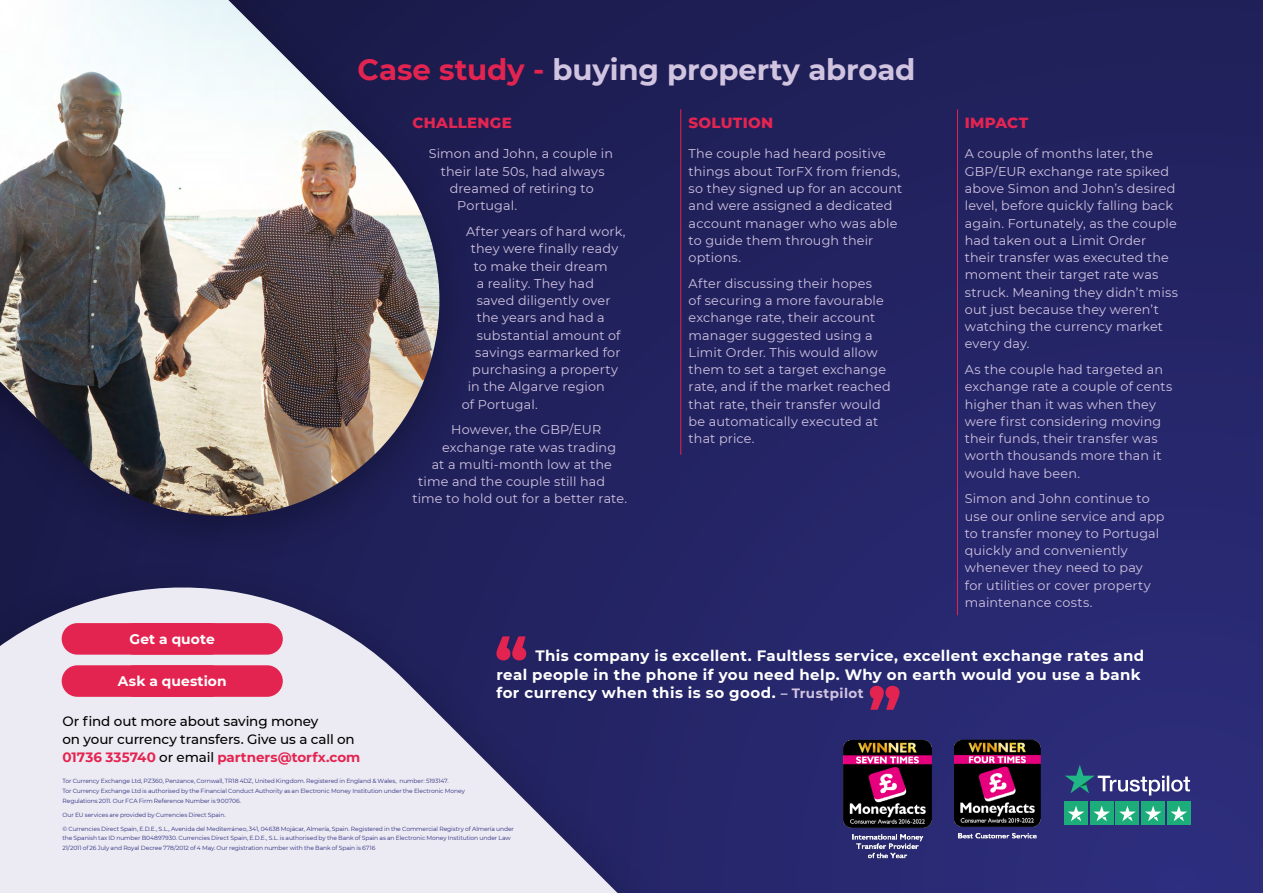
<style>
.page{position:relative;width:1263px;height:893px;background:#fff}
.page>*{position:absolute;margin:0;border:0;box-sizing:border-box;transform-origin:0 0}
.t1{font:700 29.25px "Montserrat";letter-spacing:-.005em;color:#d1c4e0}
.t2{font:700 15px/18.9px "Montserrat";letter-spacing:.025em;color:#fff}
.t3{font:800 15px "Montserrat";letter-spacing:.02em;color:#e42451}
.t4{font:700 13.8px "Montserrat";letter-spacing:.005em;color:#fff}
.t5{font:500 13.5px/18px "Montserrat";letter-spacing:-.005em;color:#000}
.t6{font:12.75px/17.2px "Montserrat";letter-spacing:.015em;color:#d1c4e0}
.t7{font:6px/9.8px "Montserrat";letter-spacing:-.015em;color:#2f2f81}
.s1{color:#e42450}
.s2{font-size:13.5px;color:#d1c4e0}
.s3{font-weight:700;color:#e42450}
</style>
<div class="page">
<div style="left:0;top:0;width:1263px;height:893px;background:linear-gradient(to bottom,#1d1e54,#2e2e7f)"></div>
<div style="left:0;top:558px;width:1121px;height:335px;background:#2a2a77"></div>
<svg style="left:0;top:557px;width:1085px;height:336px"></svg>
<div style="left:0;top:0;width:480px;height:569px;background:#1d1d53"></div>
<img style="left:0;top:0;width:440px;height:519px">
<hr style="left:680px;top:110px;width:1px;height:344px;background:#e42450">
<hr style="left:957px;top:110px;width:1px;height:505px;background:#e42450">
<svg style="left:1065px;top:765px;width:125px;height:30px"></svg>
<div style="left:1064px;top:802px;width:24px;height:23px;background:#1cad7a"></div>
<div style="left:1090px;top:802px;width:23px;height:23px;background:#1cad7a"></div>
<div style="left:1115px;top:802px;width:24px;height:23px;background:#1cad7a"></div>
<div style="left:1141px;top:802px;width:24px;height:23px;background:#1cad7a"></div>
<div style="left:1167px;top:802px;width:24px;height:23px;background:#1cad7a"></div>
<svg style="left:1068px;top:806px;width:16px;height:15px"></svg>
<svg style="left:1093px;top:806px;width:17px;height:15px"></svg>
<svg style="left:1119px;top:806px;width:17px;height:15px"></svg>
<svg style="left:1145px;top:806px;width:16px;height:15px"></svg>
<svg style="left:1170px;top:806px;width:17px;height:15px"></svg>
<img style="left:837px;top:729px;width:102px;height:134px">
<img style="left:955px;top:729px;width:95px;height:110px">
<div style="left:62px;top:623px;width:164px;height:32px;background:#e42450;border-radius:16px"></div>
<div style="left:118px;top:623px;width:165px;height:32px;background:#e42450;border-radius:16px"></div>
<div style="left:62px;top:665px;width:164px;height:32px;background:#e42450;border-radius:16px"></div>
<div style="left:118px;top:665px;width:165px;height:32px;background:#e42450;border-radius:16px"></div>
<svg style="left:496px;top:636px;width:30px;height:24px"></svg>
<svg style="left:870px;top:686px;width:29px;height:24px"></svg>
<p class="t4" style="left:130px;top:629px;width:87px">Get a quote</p>
<p class="t4" style="left:118px;top:671px;width:110px">Ask a question</p>
<h1 class="t1" style="left:358px;top:49px;width:559px"><span class="s1">Case study -</span> buying property abroad</h1>
<p class="t3" style="left:412px;top:112px;width:101px">CHALLENGE</p>
<p class="t6" style="left:429px;top:145px;width:186px">Simon and John, a couple in</p>
<p class="t6" style="left:441px;top:162px;width:165px">their late 50s, had always</p>
<p class="t6" style="left:450px;top:179px;width:145px">dreamed of retiring to</p>
<p class="t6" style="left:457px;top:197px;width:61px">Portugal.</p>
<p class="t6" style="left:466px;top:222px;width:161px">After years of hard work,</p>
<p class="t6" style="left:471px;top:240px;width:149px">they were finally ready</p>
<p class="t6" style="left:474px;top:257px;width:135px">to make their dream</p>
<p class="t6" style="left:477px;top:274px;width:119px">a reality. They had</p>
<p class="t6" style="left:477px;top:291px;width:135px">saved diligently over</p>
<p class="t6" style="left:477px;top:309px;width:130px">the years and had a</p>
<p class="t6" style="left:477px;top:326px;width:145px">substantial amount of</p>
<p class="t6" style="left:475px;top:343px;width:147px">savings earmarked for</p>
<p class="t6" style="left:472px;top:360px;width:147px">purchasing a property</p>
<p class="t6" style="left:468px;top:378px;width:139px">in the Algarve region</p>
<p class="t6" style="left:462px;top:395px;width:78px">of Portugal.</p>
<p class="t6" style="left:451px;top:421px;width:152px">However, the GBP/EUR</p>
<p class="t6" style="left:442px;top:438px;width:175px">exchange rate was trading</p>
<p class="t6" style="left:432px;top:455px;width:182px">at a multi-month low at the</p>
<p class="t6" style="left:418px;top:472px;width:189px">time and the couple still had</p>
<p class="t6" style="left:412px;top:490px;width:216px">time to hold out for a better rate.</p>
<p class="t3" style="left:689px;top:112px;width:86px">SOLUTION</p>
<p class="t6" style="left:689px;top:145px;width:215px">The couple had heard positive things about TorFX from friends, so they signed up for an account and were assigned a dedicated account manager who was able to guide them through their options.</p>
<p class="t6" style="left:689px;top:274px;width:204px">After discussing their hopes<br>of securing a more favourable exchange rate, their account manager suggested using a<br>Limit Order. This would allow them to set a target exchange rate, and if the market reached that rate, their transfer would be automatically executed at that price.</p>
<p class="t3" style="left:965px;top:112px;width:65px">IMPACT</p>
<p class="t6" style="left:965px;top:145px;width:215px">A couple of months later, the<br>GBP/EUR exchange rate spiked above Simon and John’s desired level, before quickly falling back again. Fortunately, as the couple had taken out a Limit Order their transfer was executed the moment their target rate was struck. Meaning they didn’t miss out just because they weren’t watching the currency market every day.</p>
<p class="t6" style="left:965px;top:360px;width:209px">As the couple had targeted an exchange rate a couple of cents higher than it was when they were first considering moving their funds, their transfer was worth thousands more than it would have been.</p>
<p class="t6" style="left:965px;top:490px;width:201px">Simon and John continue to use our online service and app to transfer money to Portugal quickly and conveniently whenever they need to pay<br>for utilities or cover property maintenance costs.</p>
<p class="t2" style="left:496px;top:645px;width:649px;text-indent:39px">This company is excellent. Faultless service, excellent exchange rates and real people in the phone if you need help. Why on earth would you use a bank for currency when this is so good. <span class="s2">– Trustpilot</span></p>
<p class="t5" style="left:62px;top:711px;width:299px">Or find out more about saving money<br>on your currency transfers. Give us a call on<br><span class="s3">01736 335740</span> or email <span class="s3">partners@torfx.com</span></p>
<p class="t7" style="left:62px;top:776px;width:404px">Tor Currency Exchange Ltd, PZ360, Penzance, Cornwall, TR18 4DZ, United Kingdom. Registered in England &amp; Wales, number: 5193147.<br>Tor Currency Exchange Ltd is authorised by the Financial Conduct Authority as an Electronic Money Institution under the Electronic Money<br>Regulations 2011. Our FCA Firm Reference Number is 900706.</p>
<p class="t7" style="left:62px;top:809px;width:165px">Our EU services are provided by Currencies Direct Spain.</p>
<p class="t7" style="left:62px;top:823px;width:453px">© Currencies Direct Spain, E.D.E., S.L., Avenida del Mediterráneo, 341, 04638 Mojácar, Almería, Spain. Registered in the Commercial Registry of Almería under the Spanish tax ID number B04897930. Currencies Direct Spain, E.D.E., S.L. is authorised by the Bank of Spain as an Electronic Money Institution under Law<br>21/2011 of 26 July and Royal Decree 778/2012 of 4 May. Our registration number with the Bank of Spain is 6716</p>
</div>
